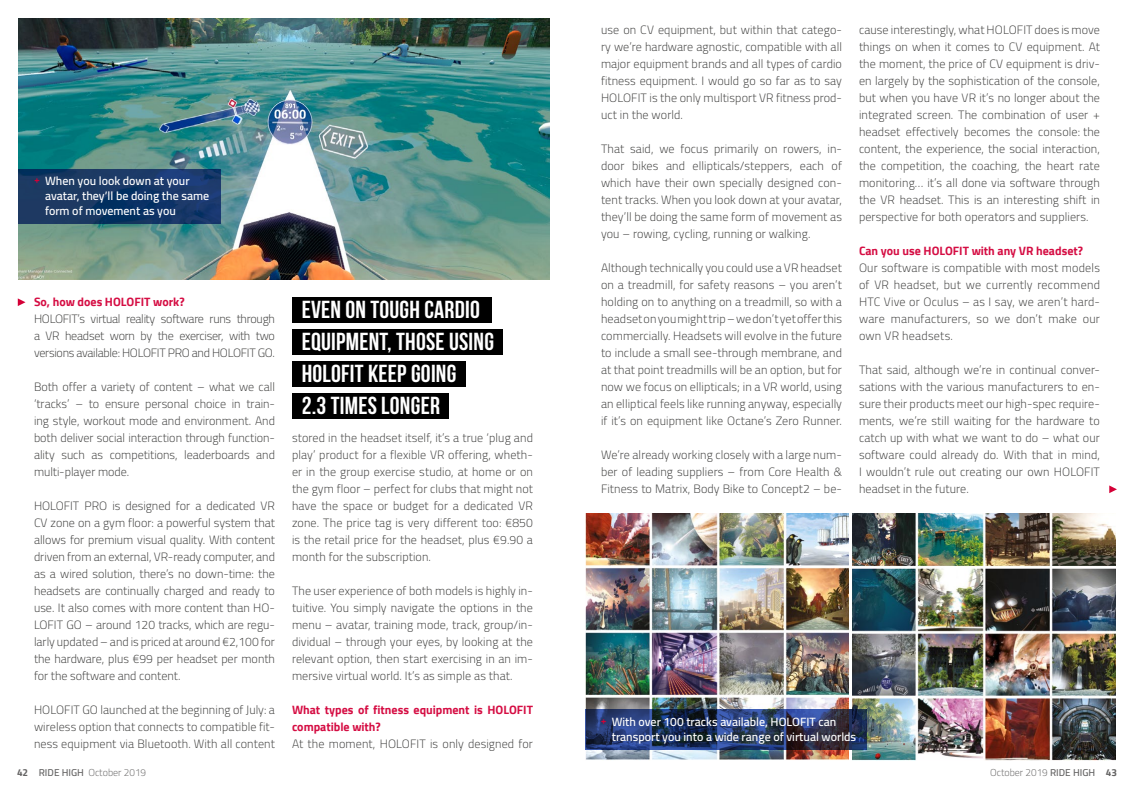
<style>
.page{position:relative;width:1134px;height:794px;background:#fff}
.page>*{position:absolute;margin:0;border:0;box-sizing:border-box;transform-origin:0 0}
.t1{font:700 24.5px/32px "Bebas Neue";letter-spacing:.01em;color:#fff}
.t2{font:300 12px/17px "Cairo";letter-spacing:.01em;color:#3c3c3b;text-align:justify}
.t3{font:600 12px/15px "Cairo";color:#fff}
.t4{font:700 12px/17px "Cairo";color:#d50d43}
.t5{font:300 10px "Cairo";color:#646363}
.s1{font-family:"Bebas Neue";font-weight:700;font-size:13px;color:#d40037}
.s2{font-weight:700}
.s3{font-weight:600}
</style>
<div class="page">
<img style="left:19px;top:18px;width:530px;height:261px">
<svg style="left:18px;top:298px;width:8px;height:8px"></svg>
<img style="left:585px;top:513px;width:264px;height:247px">
<img style="left:852px;top:513px;width:264px;height:247px">
<div style="left:292px;top:329px;width:211px;height:25px;background:#000"></div>
<div style="left:292px;top:297px;width:199px;height:25px;background:#000"></div>
<div style="left:292px;top:361px;width:174px;height:25px;background:#000"></div>
<div style="left:292px;top:393px;width:157px;height:25px;background:#000"></div>
<svg style="left:585px;top:709px;width:281px;height:40px;background:#253560"></svg>
<svg style="left:18px;top:169px;width:202px;height:54px;background:#163766"></svg>
<svg style="left:1109px;top:485px;width:8px;height:8px"></svg>
<p class="t3" style="left:45px;top:173px;width:166px;text-indent:-11px"><span class="s1">+</span> When you look down at your avatar, they’ll be doing the same form of movement as you</p>
<p class="t4" style="left:34px;top:293px;width:152px">So, how does HOLOFIT work?</p>
<p class="t2" style="left:34px;top:310px;width:242px">HOLOFIT’s virtual reality software runs through a VR headset worn by the exerciser, with two versions available: HOLOFIT PRO and HOLOFIT GO.</p>
<p class="t2" style="left:34px;top:378px;width:242px">Both offer a variety of content – what we call ‘tracks’ – to ensure personal choice in train&shy;ing style, workout mode and environment. And both deliver social interaction through function&shy;ality such as competitions, leaderboards and multi-player mode.</p>
<p class="t2" style="left:34px;top:497px;width:242px">HOLOFIT PRO is designed for a dedicated VR CV zone on a gym floor: a powerful system that allows for premium visual quality. With content driven from an external, VR-ready computer, and as a wired solution, there’s no down-time: the headsets are continually charged and ready to use. It also comes with more content than HO-LOFIT GO – around 120 tracks, which are regu&shy;larly updated – and is priced at around €2,100 for the hardware, plus €99 per headset per month for the software and content.</p>
<p class="t2" style="left:34px;top:701px;width:242px">HOLOFIT GO launched at the beginning of July: a wireless option that connects to compatible fit&shy;ness equipment via Bluetooth. With all content</p>
<h1 class="t1" style="left:302px;top:293px;width:194px">EVEN ON TOUGH CARDIO<br>EQUIPMENT, THOSE USING<br>HOLOFIT KEEP GOING<br>2.3 TIMES LONGER</h1>
<p class="t2" style="left:292px;top:429px;width:242px">stored in the headset itself, it’s a true ‘plug and play’ product for a flexible VR offering, wheth&shy;er in the group exercise studio, at home or on the gym floor – perfect for clubs that might not have the space or budget for a dedicated VR zone. The price tag is very different too: €850 is the retail price for the headset, plus €9.90 a month for the subscription.</p>
<p class="t2" style="left:292px;top:582px;width:242px">The user experience of both models is highly in&shy;tuitive. You simply navigate the options in the menu – avatar, training mode, track, group/in&shy;dividual – through your eyes, by looking at the relevant option, then start exercising in an im&shy;mersive virtual world. It’s as simple as that.</p>
<p class="t4" style="left:292px;top:701px;width:242px">What types of fitness equipment is HOLOFIT compatible with?</p>
<p class="t2" style="left:292px;top:735px;width:242px">At the moment, HOLOFIT is only designed for</p>
<p class="t2" style="left:601px;top:21px;width:242px">use on CV equipment, but within that catego&shy;ry we’re hardware agnostic, compatible with all major equipment brands and all types of cardio fitness equipment. I would go so far as to say HOLOFIT is the only multisport VR fitness prod&shy;uct in the world.</p>
<p class="t2" style="left:601px;top:140px;width:242px">That said, we focus primarily on rowers, in&shy;door bikes and ellipticals/steppers, each of which have their own specially designed con&shy;tent tracks. When you look down at your avatar, they’ll be doing the same form of movement as you – rowing, cycling, running or walking.</p>
<p class="t2" style="left:601px;top:259px;width:242px">Although technically you could use a VR headset on a treadmill, for safety reasons – you aren’t holding on to anything on a treadmill, so with a headset on you might trip – we don’t yet offer this commercially. Headsets will evolve in the future to include a small see-through membrane, and at that point treadmills will be an option, but for now we focus on ellipticals; in a VR world, using an elliptical feels like running anyway, especially if it’s on equipment like Octane’s Zero Runner.</p>
<p class="t2" style="left:601px;top:446px;width:242px">We’re already working closely with a large num&shy;ber of leading suppliers – from Core Health &amp; Fitness to Matrix, Body Bike to Concept2 – be-</p>
<p class="t2" style="left:859px;top:21px;width:242px">cause interestingly, what HOLOFIT does is move things on when it comes to CV equipment. At the moment, the price of CV equipment is driv&shy;en largely by the sophistication of the console, but when you have VR it’s no longer about the integrated screen. The combination of user + headset effectively becomes the console: the content, the experience, the social interaction, the competition, the coaching, the heart rate monitoring… it’s all done via software through the VR headset. This is an interesting shift in perspective for both operators and suppliers.</p>
<p class="t4" style="left:859px;top:242px;width:226px">Can you use HOLOFIT with any VR headset?</p>
<p class="t2" style="left:859px;top:259px;width:242px">Our software is compatible with most models of VR headset, but we currently recommend HTC Vive or Oculus – as I say, we aren’t hard&shy;ware manufacturers, so we don’t make our own VR headsets.</p>
<p class="t2" style="left:859px;top:361px;width:242px">That said, although we’re in continual conver&shy;sations with the various manufacturers to en&shy;sure their products meet our high-spec require&shy;ments, we’re still waiting for the hardware to catch up with what we want to do – what our software could already do. With that in mind, I wouldn’t rule out creating our own HOLOFIT headset in the future.</p>
<p class="t3" style="left:612px;top:713px;width:246px;text-indent:-11px"><span class="s1">+</span> With over 100 tracks available, HOLOFIT can transport you into a wide range of virtual worlds</p>
<p class="t5" style="left:17px;top:764px;width:131px"><span class="s2">42</span> <span class="s3">RIDE HIGH</span> October 2019</p>
<p class="t5" style="left:990px;top:764px;width:128px">October 2019 <span class="s3">RIDE HIGH</span> <span class="s2">43</span></p>
</div>
